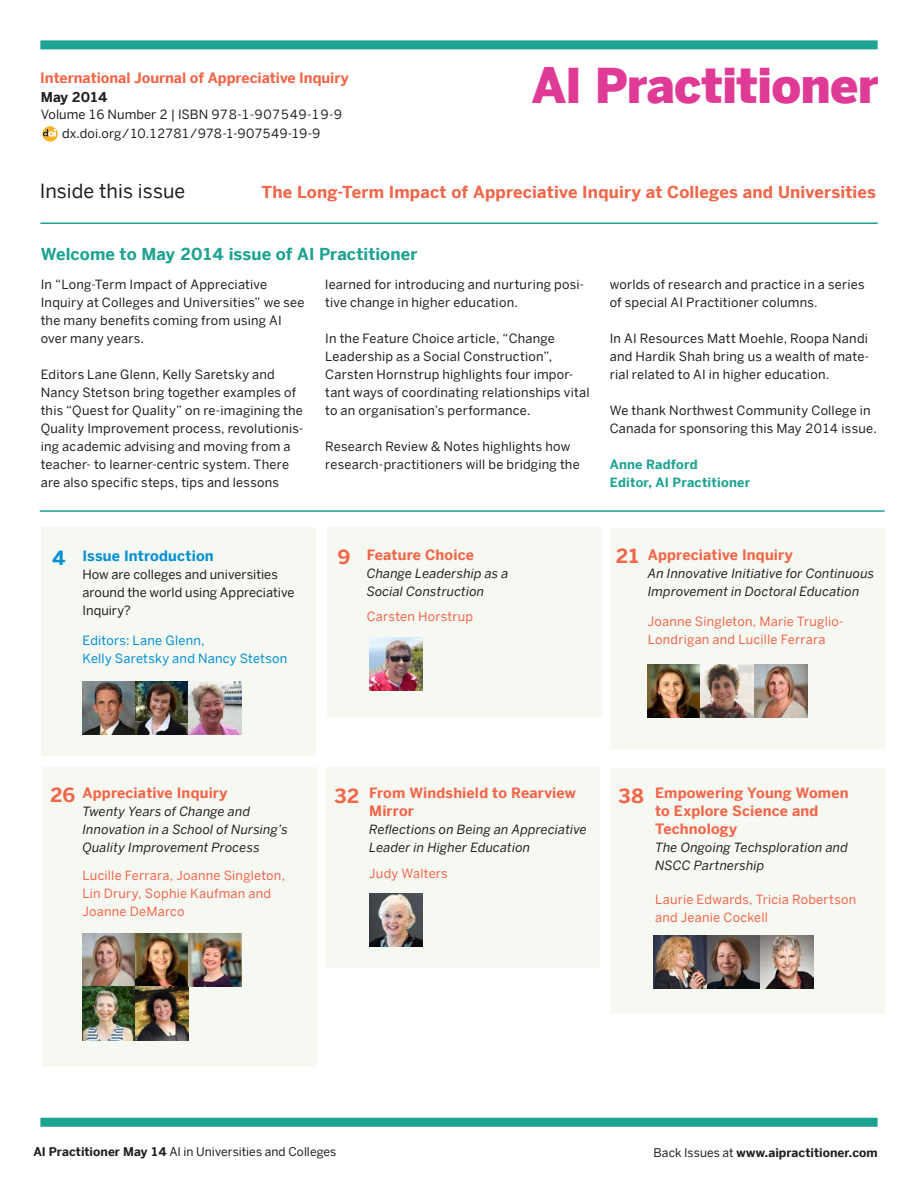
<style>
.page{position:relative;width:918px;height:1188px;background:#fff}
.page>*{position:absolute;margin:0;border:0;box-sizing:border-box;transform-origin:0 0}
.t1{font:900 48px "Benton Sans";letter-spacing:-.02em;color:#df3b96}
.t2{font:19.5px "Benton Sans";color:#231f20}
.t3{font:700 19.5px "Benton Sans";letter-spacing:-.045em;color:#f26649}
.t4{font:700 19.5px "Benton Sans";color:#008fd5}
.t5{font:700 16.5px "Benton Sans";letter-spacing:.01em;color:#f26649}
.article_subheading{font:700 16.5px "Benton Sans";letter-spacing:.005em;color:#1da391}
.Inside_title{font:700 14.25px/18px "Benton Sans";letter-spacing:.01em;color:#f26649}
.Inside_title-2{font:700 14.25px "Benton Sans";letter-spacing:.01em;color:#008fd5}
.t6{font:700 13.5px "Benton Sans";letter-spacing:-.015em;color:#231f20}
.Inside_title-3{font:12.75px/18px "Benton Sans";letter-spacing:.015em;color:#231f20}
.Inside_title-4{font:italic 12.75px/18px "Benton Sans";letter-spacing:.01em;color:#231f20}
.Inside_title-5{font:12.75px/18px "Benton Sans";letter-spacing:.02em;color:#f26649}
.Inside_title-6{font:12.75px/18px "Benton Sans";letter-spacing:.02em;color:#008fd5}
.Inside_title-7{font:12.75px "Benton Sans";letter-spacing:-.06em;color:#231f20}
.Inside_title-8{font:700 12.75px "Benton Sans";letter-spacing:.015em;color:#1da391}
.Inside_abstract{font:12.75px "Benton Sans";letter-spacing:.02em;color:#f26649}
.t7{font:12px "Benton Sans";letter-spacing:.005em;color:#231f20}
.t8{font:700 12px "Benton Sans";letter-spacing:.005em;color:#231f20}
.s1{font-weight:700}
.s2{font-weight:400}
</style>
<div class="page">
<div style="left:40px;top:40px;width:838px;height:9px;background:#1da391"></div>
<div style="left:40px;top:1118px;width:838px;height:9px;background:#1da391"></div>
<hr style="left:40px;top:222px;width:838px;height:2px;background:#1da391">
<svg style="left:42px;top:126px;width:16px;height:16px"></svg>
<div style="left:41px;top:528px;width:275px;height:228px;background:#f6f8f2"></div>
<img style="left:82px;top:681px;width:160px;height:54px">
<div style="left:327px;top:528px;width:274px;height:189px;background:#f6f8f2"></div>
<img style="left:369px;top:638px;width:53px;height:53px">
<div style="left:610px;top:528px;width:275px;height:221px;background:#f6f8f2"></div>
<img style="left:648px;top:664px;width:159px;height:53px">
<div style="left:42px;top:768px;width:275px;height:299px;background:#f6f8f2"></div>
<img style="left:82px;top:934px;width:107px;height:106px">
<img style="left:189px;top:934px;width:53px;height:53px">
<div style="left:325px;top:768px;width:275px;height:200px;background:#f6f8f2"></div>
<img style="left:369px;top:893px;width:53px;height:54px">
<div style="left:610px;top:768px;width:275px;height:245px;background:#f6f8f2"></div>
<img style="left:654px;top:935px;width:159px;height:53px">
<hr style="left:40px;top:510px;width:845px;height:2px;background:#1da391">
<p class="Inside_title" style="left:40px;top:69px;width:310px">International Journal of Appreciative Inquiry</p>
<p class="t6" style="left:41px;top:89px;width:68px">May 2014</p>
<p class="Inside_title-7" style="left:62px;top:125px;width:260px">dx.doi.org/10.12781/978-1-907549-19-9</p>
<p class="Inside_title-3" style="left:41px;top:106px;width:303px">Volume 16 Number 2 | ISBN 978-1-907549-19-9</p>
<h1 class="t1" style="left:531px;top:57px;width:349px">AI Practitioner</h1>
<h2 class="t2" style="left:40px;top:180px;width:147px">Inside this issue</h2>
<p class="t5" style="left:261px;top:182px;width:616px">The Long-Term Impact of Appreciative Inquiry at Colleges and Universities</p>
<p class="article_subheading" style="left:41px;top:244px;width:378px">Welcome to May 2014 issue of AI Practitioner</p>
<p class="Inside_title-3" style="left:41px;top:275px;width:265px">In “Long-Term Impact of Appreciative Inquiry at Colleges and Universities” we see the many benefits coming from using AI over many years.</p>
<p class="Inside_title-3" style="left:41px;top:365px;width:264px">Editors Lane Glenn, Kelly Saretsky and Nancy Stetson bring together examples of this “Quest for Quality” on re-imagining the Quality Improvement process, revolutionis&shy;ing academic advising and moving from a teacher- to learner-centric system. There are also specific steps, tips and lessons</p>
<p class="Inside_title-3" style="left:325px;top:275px;width:260px">learned for introducing and nurturing posi&shy;tive change in higher education.</p>
<p class="Inside_title-3" style="left:325px;top:329px;width:266px">In the Feature Choice article, “Change Leadership as a Social Construction”, Carsten Hornstrup highlights four impor&shy;tant ways of coordinating relationships vital to an organisation’s performance.</p>
<p class="Inside_title-3" style="left:325px;top:437px;width:256px">Research Review &amp; Notes highlights how research-practitioners will be bridging the</p>
<p class="Inside_title-3" style="left:610px;top:275px;width:256px">worlds of research and practice in a series of special AI Practitioner columns.</p>
<p class="Inside_title-3" style="left:610px;top:329px;width:261px;text-align:justify">In AI Resources Matt Moehle, Roopa Nandi and Hardik Shah bring us a wealth of mate&shy;rial related to AI in higher education.</p>
<p class="Inside_title-3" style="left:610px;top:401px;width:269px">We thank Northwest Community College in<br>Canada for sponsoring this May 2014 issue.</p>
<p class="Inside_title-8" style="left:610px;top:456px;width:90px">Anne Radford</p>
<p class="Inside_title-8" style="left:610px;top:474px;width:142px">Editor, AI Practitioner</p>
<p class="t4" style="left:52px;top:546px;width:15px">4</p>
<p class="Inside_title-2" style="left:82px;top:547px;width:133px">Issue Introduction</p>
<p class="Inside_title-3" style="left:82px;top:565px;width:214px">How are colleges and universities around the world using Appreciative<br>Inquiry?</p>
<p class="Inside_title-6" style="left:82px;top:632px;width:206px">Editors: Lane Glenn,<br>Kelly Saretsky and Nancy Stetson</p>
<p class="t3" style="left:337px;top:546px;width:15px">9</p>
<p class="Inside_title" style="left:367px;top:546px;width:109px">Feature Choice</p>
<p class="Inside_title-4" style="left:367px;top:564px;width:143px">Change Leadership as a</p>
<p class="Inside_title-4" style="left:367px;top:582px;width:119px">Social Construction</p>
<p class="Inside_abstract" style="left:367px;top:609px;width:108px">Carsten Horstrup</p>
<p class="t3" style="left:615px;top:544px;width:27px">21</p>
<p class="Inside_title" style="left:648px;top:546px;width:147px">Appreciative Inquiry</p>
<p class="Inside_title-4" style="left:648px;top:564px;width:228px">An Innovative Initiative for Continuous<br>Improvement in Doctoral Education</p>
<p class="Inside_title-5" style="left:648px;top:612px;width:197px">Joanne Singleton, Marie Truglio-<br>Londrigan and Lucille Ferrara</p>
<p class="Inside_title" style="left:82px;top:784px;width:147px">Appreciative Inquiry</p>
<p class="Inside_title-4" style="left:82px;top:802px;width:207px">Twenty Years of Change and<br>Innovation in a School of Nursing’s<br>Quality Improvement Process</p>
<p class="t3" style="left:49px;top:783px;width:28px">26</p>
<p class="Inside_title-5" style="left:82px;top:866px;width:204px">Lucille Ferrara, Joanne Singleton,<br>Lin Drury, Sophie Kaufman and<br>Joanne DeMarco</p>
<p class="t3" style="left:333px;top:785px;width:28px">32</p>
<p class="Inside_title" style="left:369px;top:784px;width:208px">From Windshield to Rearview<br>Mirror</p>
<p class="Inside_title-4" style="left:369px;top:820px;width:219px">Reflections on Being an Appreciative<br>Leader in Higher Education</p>
<p class="Inside_title-5" style="left:369px;top:865px;width:80px">Judy Walters</p>
<p class="t3" style="left:618px;top:784px;width:28px">38</p>
<p class="Inside_title" style="left:655px;top:784px;width:195px">Empowering Young Women to Explore Science and<br>Technology</p>
<p class="Inside_title-4" style="left:655px;top:838px;width:194px">The Ongoing Techsploration and<br>NSCC Partnership</p>
<p class="Inside_title-5" style="left:655px;top:890px;width:203px">Laurie Edwards, Tricia Robertson and Jeanie Cockell</p>
<p class="t7" style="left:33px;top:1144px;width:305px"><span class="s1">AI Practitioner May 14</span> AI in Universities and Colleges</p>
<p class="t8" style="left:654px;top:1146px;width:225px"><span class="s2">Back Issues at</span> www.aipractitioner.com</p>
</div>
